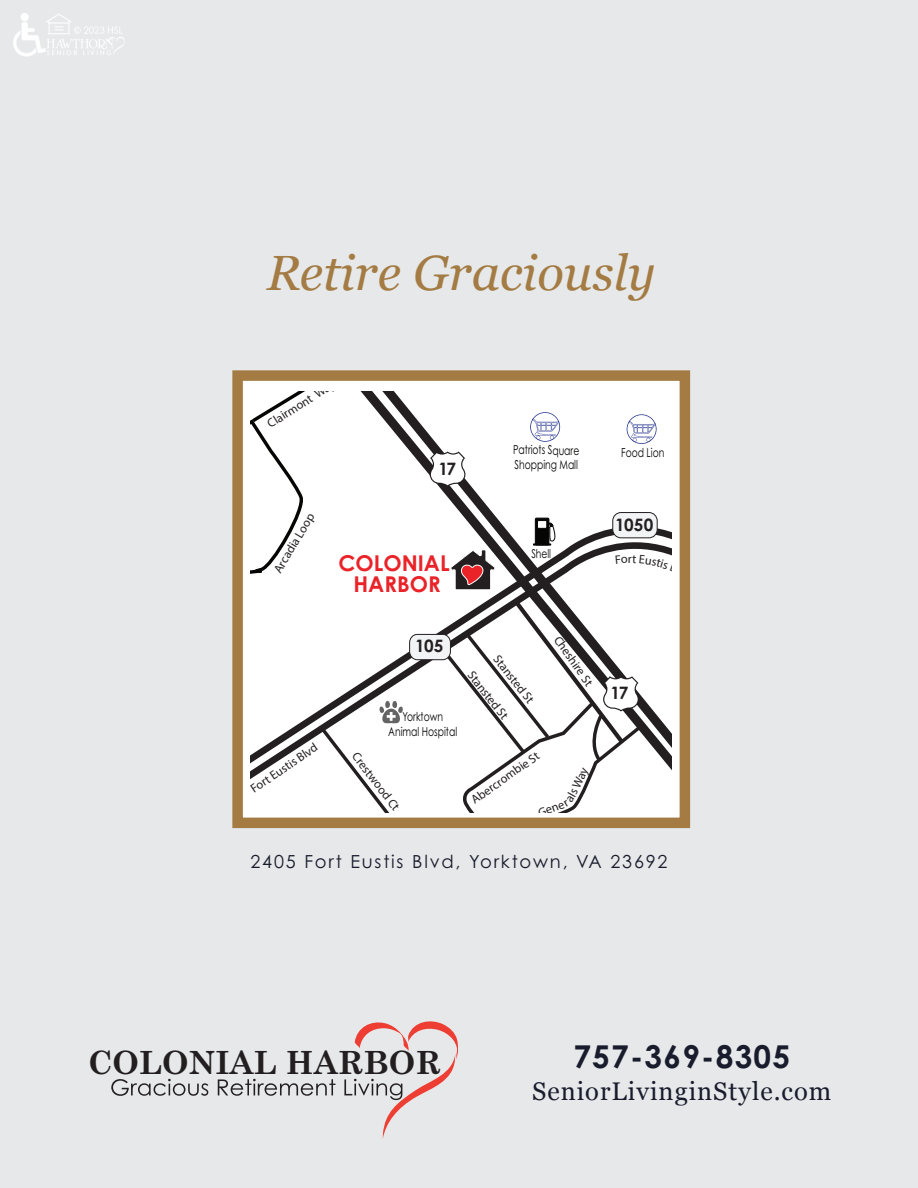
<style>
.page{position:relative;width:918px;height:1188px;background:#e6e8e9}
.page>*{position:absolute;margin:0;border:0;box-sizing:border-box;transform-origin:0 0}
.t1{font:italic 49.5px "Georgia";color:#a47b43}
.t2{font:700 31.95px "Century Schoolbook";color:#231f20}
.t3{font:700 31.5px "Century Gothic Pro";letter-spacing:.04em;color:#191c2d}
.t4{font:25.5px "Georgia";letter-spacing:.04em;color:#191c2d}
.t5{font:700 21.75px/21.1px "Century Gothic";color:#ea2329;text-align:center}
.t6{font:18px "Century Gothic Pro";letter-spacing:.1em;color:#191c2d}
.t7{font:700 17.1px "Century Gothic";letter-spacing:-.04em;color:#231f20}
.t8{font:12.3px "Myriad Pro";color:#231f20}
.t9{font:12.3px/14.9px "Century Gothic";letter-spacing:-.005em;color:#050504;text-align:center;scale:.75 1}
.t10{font:12.15px "Century Gothic";letter-spacing:-.005em;color:#050504;scale:.75 1}
</style>
<div class="page">
<svg style="left:111px;top:1079px;width:97px;height:17px"></svg>
<svg style="left:218px;top:1079px;width:118px;height:17px"></svg>
<svg style="left:344px;top:1021px;width:114px;height:118px"></svg>
<div style="left:232px;top:370px;width:458px;height:458px;background:#fff;border:10px solid #a47b43"></div>
<svg style="left:405px;top:405px;width:242px;height:71px"></svg>
<svg style="left:430px;top:451px;width:35px;height:25px"></svg>
<svg style="left:251px;top:392px;width:154px;height:100px"></svg>
<svg style="left:530px;top:412px;width:30px;height:30px"></svg>
<div style="left:531px;top:413px;width:28px;height:28px;background:#fff;border-radius:50%"></div>
<svg style="left:532px;top:419px;width:27px;height:21px"></svg>
<svg style="left:251px;top:492px;width:421px;height:287px"></svg>
<svg style="left:627px;top:414px;width:30px;height:30px"></svg>
<svg style="left:627px;top:415px;width:29px;height:28px"></svg>
<svg style="left:629px;top:421px;width:27px;height:21px"></svg>
<svg style="left:318px;top:701px;width:91px;height:112px"></svg>
<div style="left:410px;top:634px;width:40px;height:26px;background:#f2f3f4;border-radius:8px"></div>
<div style="left:409px;top:634px;width:42px;height:26px;border:1px solid #231f20;border-radius:8px"></div>
<img style="left:14px;top:14px;width:110px;height:42px">
<svg style="left:616px;top:555px;width:56px;height:18px"></svg>
<svg style="left:438px;top:598px;width:205px;height:215px"></svg>
<p class="t1" style="left:267px;top:237px;width:390px">Retire Graciously</p>
<p class="t8" style="left:264px;top:418px;width:79px;rotate:-32deg">Clairmont Way</p>
<p class="t7" style="left:438px;top:458px;width:19px">17</p>
<p class="t8" style="left:270px;top:568px;width:69px;rotate:-59deg">Arcadia Loop</p>
<p class="t5" style="left:338px;top:552px;width:113px">COLONIAL<br>HARBOR</p>
<p class="t9" style="left:513px;top:442px;width:90px;text-align:left">Patriots Square<br>Shopping Mall</p>
<p class="t10" style="left:531px;top:546px;width:28px">Shell</p>
<p class="t8" style="left:248px;top:783px;width:79px;rotate:-34deg">Fort Eustis Blvd</p>
<p class="t7" style="left:415px;top:635px;width:30px">105</p>
<p class="t9" style="left:388px;top:709px;width:93px">Yorktown<br>Animal Hospital</p>
<p class="t8" style="left:361px;top:749px;width:71px;rotate:52deg">Crestwood Ct</p>
<p class="t8" style="left:502px;top:652px;width:59px;rotate:52deg">Stansted St</p>
<p class="t8" style="left:476px;top:668px;width:59px;rotate:52deg">Stansted St</p>
<p class="t8" style="left:468px;top:794px;width:82px;rotate:-35deg">Abercrombie St</p>
<p class="t8" style="left:563px;top:633px;width:59px;rotate:55deg">Cheshire St</p>
<p class="t9" style="left:621px;top:445px;width:59px">Food Lion</p>
<p class="t7" style="left:615px;top:514px;width:39px">1050</p>
<p class="t8" style="left:628px;top:551px;width:6px">r</p>
<p class="t7" style="left:611px;top:682px;width:19px">17</p>
<p class="t6" style="left:250px;top:850px;width:419px">2405 Fort Eustis Blvd, Yorktown, VA 23692</p>
<p class="t2" style="left:88px;top:1043px;width:355px">COLONIAL HARBOR</p>
<p class="t3" style="left:573px;top:1037px;width:218px">757-369-8305</p>
<p class="t4" style="left:532px;top:1077px;width:301px">SeniorLivinginStyle.com</p>
</div>
